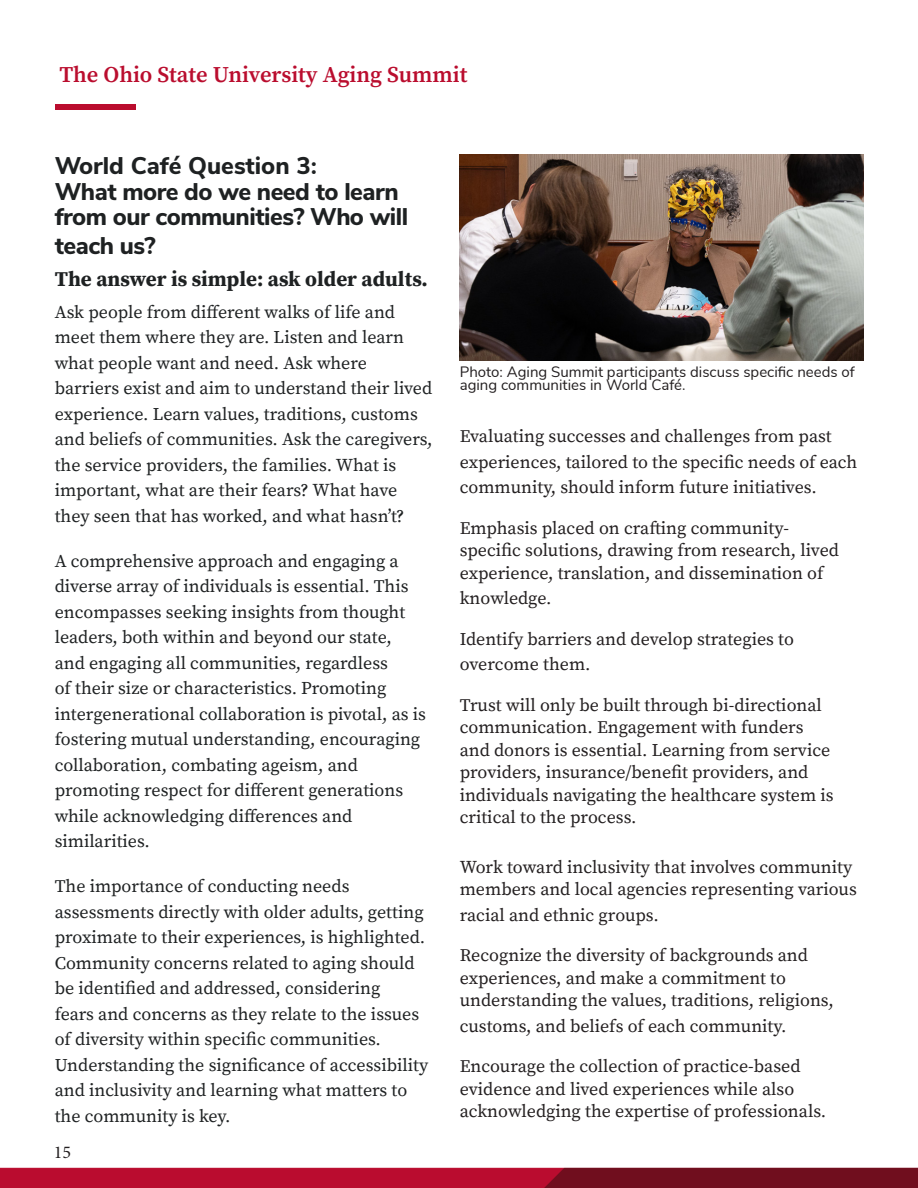
<style>
.page{position:relative;width:918px;height:1188px;background:#fff}
.page>*{position:absolute;margin:0;border:0;box-sizing:border-box;transform-origin:0 0}
.t1{font:700 81px "Buckeye Sans 2";color:#ba0d2e}
.t2{font:800 24px/25.5px "Buckeye Sans 2";letter-spacing:-.02em;color:#1e2122}
.t3{font:600 22.5px "Buckeye Serif 2";color:#ba0d2e}
.t4{font:700 21px "Buckeye Serif 2";color:#1e2122}
.t5{font:18px/25.5px "Buckeye Serif 2";color:#1e2122}
.t6{font:18px/22.5px "Buckeye Serif 2";color:#231f20}
.t7{font:18px "Minion Pro";color:#231f20}
.t8{font:15px/13.5px "Buckeye Sans 2";color:#231f20}
</style>
<div class="page">
<img style="left:0;top:154px;width:918px;height:1034px">
<img style="left:460px;top:154px;width:404px;height:207px">
<p class="t3" style="left:59px;top:62px;width:410px">The Ohio State University Aging Summit</p>
<h1 class="t1" style="left:55px;top:50px;width:82px">—</h1>
<h4 class="t2" style="left:55px;top:153px;width:355px">World Café Question 3:<br>What more do we need to learn from our communities? Who will</h4>
<h4 class="t2" style="left:55px;top:232px;width:102px">teach us?</h4>
<p class="t4" style="left:55px;top:267px;width:375px">The answer is simple: ask older adults.</p>
<p class="t5" style="left:55px;top:300px;width:379px">Ask people from different walks of life and meet them where they are. Listen and learn what people want and need. Ask where barriers exist and aim to understand their lived experience. Learn values, traditions, customs and beliefs of communities. Ask the caregivers, the service providers, the families. What is important, what are their fears? What have they seen that has worked, and what hasn’t?</p>
<p class="t5" style="left:55px;top:549px;width:373px">A comprehensive approach and engaging a diverse array of individuals is essential. This encompasses seeking insights from thought leaders, both within and beyond our state, and engaging all communities, regardless<br>of their size or characteristics. Promoting intergenerational collaboration is pivotal, as is fostering mutual understanding, encouraging collaboration, combating ageism, and promoting respect for different generations while acknowledging differences and similarities.</p>
<p class="t5" style="left:55px;top:874px;width:375px">The importance of conducting needs assessments directly with older adults, getting proximate to their experiences, is highlighted.<br>Community concerns related to aging should be identified and addressed, considering<br>fears and concerns as they relate to the issues of diversity within specific communities.<br>Understanding the significance of accessibility and inclusivity and learning what matters to the community is key.</p>
<p class="t7" style="left:54px;top:1140px;width:19px">15</p>
<p class="t8" style="left:460px;top:365px;width:397px">Photo: Aging Summit participants discuss specific needs of aging communities in World Café.</p>
<p class="t6" style="left:460px;top:424px;width:399px;line-height:25.5px">Evaluating successes and challenges from past experiences, tailored to the specific needs of each community, should inform future initiatives.</p>
<p class="t6" style="left:460px;top:517px;width:381px">Emphasis placed on crafting community&shy;specific solutions, drawing from research, lived experience, translation, and dissemination of</p>
<p class="t6" style="left:460px;top:588px;width:93px">knowledge.</p>
<p class="t6" style="left:460px;top:627px;width:336px;line-height:25.5px">Identify barriers and develop strategies to overcome them.</p>
<p class="t6" style="left:460px;top:694px;width:375px">Trust will only be built through bi-directional communication. Engagement with funders and donors is essential. Learning from service providers, insurance/benefit providers, and individuals navigating the healthcare system is critical to the process.</p>
<p class="t6" style="left:460px;top:856px;width:399px">Work toward inclusivity that involves community members and local agencies representing various</p>
<p class="t6" style="left:460px;top:904px;width:201px">racial and ethnic groups.</p>
<p class="t6" style="left:460px;top:945px;width:376px">Recognize the diversity of backgrounds and experiences, and make a commitment to understanding the values, traditions, religions,</p>
<p class="t6" style="left:460px;top:1015px;width:328px">customs, and beliefs of each community.</p>
<p class="t6" style="left:460px;top:1056px;width:368px">Encourage the collection of practice-based evidence and lived experiences while also acknowledging the expertise of professionals.</p>
</div>
